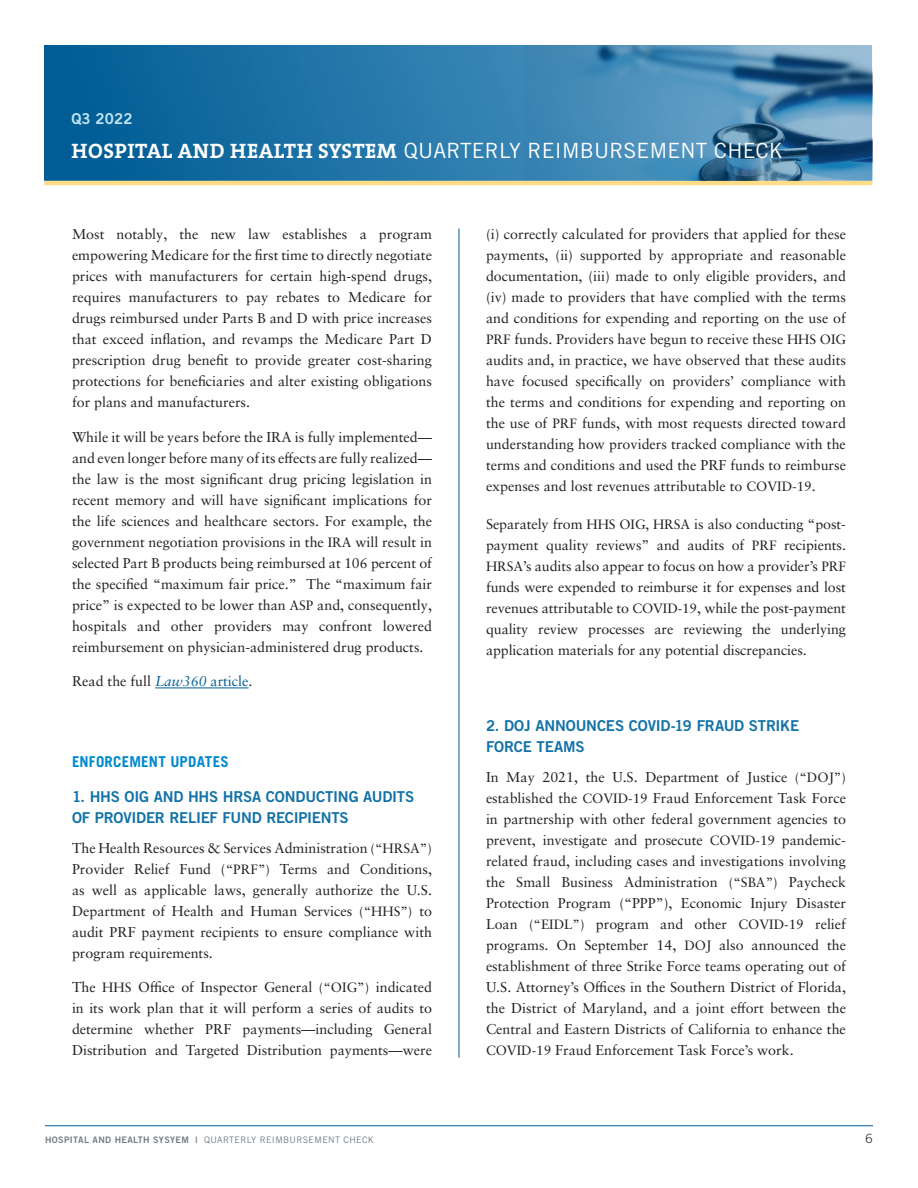
<style>
.page{position:relative;width:918px;height:1188px;background:#fff}
.page>*{position:absolute;margin:0;border:0;box-sizing:border-box;transform-origin:0 0}
.t1{font:21px "Trade Gothic LT Pro";letter-spacing:.01em;color:#fff}
.HED_1__TG_B2_11{font:15px/21px "Trade Gothic LT Pro Bd 2";letter-spacing:-.015em;color:#1272a7}
.HED_1__TG_B2_11-2{font:700 15px "Trade Gothic LT Pro";letter-spacing:.015em;color:#0089cf}
.t2{font:15px "Trade Gothic LT Pro Bd 2";letter-spacing:.01em;color:#c2e5f5}
.LIST_1__S_9{font:14.25px/21px "Sabon LT Pro";color:#231f20;text-align:justify}
.t3{font:12.75px "Trade Gothic LT Pro";color:#3e3e3f}
.t4{font:9px "Trade Gothic LT Pro";letter-spacing:.04em;color:#717d83}
.s1{font-family:"The Serif B W7";font-weight:700}
.s2{font-size:13.5px}
.s3{font-style:italic;color:#005d95}
.s4{color:#005d95}
.s5{font-family:"Trade Gothic LT Pro Bd 2"}
</style>
<div class="page">
<hr style="left:44px;top:181px;width:828px;height:4px;background:#ffdc86">
<svg style="left:44px;top:45px;width:480px;height:136px;background:#1a6fa3"></svg>
<img style="left:524px;top:45px;width:349px;height:136px">
<hr style="left:45px;top:1125px;width:828px;height:1px;background:#005d95">
<hr style="left:459px;top:229px;width:1px;height:829px;background:#005d95">
<hr style="left:155px;top:688px;width:94px;height:1px;background:#005d95">
<p class="t2" style="left:71px;top:109px;width:63px">Q3 2022</p>
<h1 class="t1" style="left:72px;top:138px;width:713px"><span class="s1">HOSPITAL AND HEALTH SYSTEM</span> QUARTERLY REIMBURSEMENT CHECK</h1>
<p class="LIST_1__S_9" style="left:72px;top:224px;width:362px">Most notably, the new law establishes a program empowering Medicare for the first time to directly negotiate prices with manufacturers for certain high-spend drugs, requires manufacturers to pay rebates to Medicare for drugs reimbursed under Parts B and D with price increases that exceed inflation, and revamps the Medicare Part D prescription drug benefit to provide greater cost-sharing protections for beneficiaries and alter existing obligations for plans and manufacturers.</p>
<p class="LIST_1__S_9" style="left:72px;top:426px;width:362px">While it will be years before the IRA is fully implemented— and even longer before many of its effects are fully realized— the law is the most significant drug pricing legislation in recent memory and will have significant implications for the life sciences and healthcare sectors. For example, the government negotiation provisions in the <span class="s2">IRA</span> will result in selected Part B products being reimbursed at 106 percent of the specified “maximum fair price.” The “maximum fair price” is expected to be lower than <span class="s2">ASP</span> and, consequently, hospitals and other providers may confront lowered reimbursement on physician-administered drug products.</p>
<p class="LIST_1__S_9" style="left:72px;top:671px;width:182px">Read the full <span class="s3">Law360</span> <span class="s4">article</span>.</p>
<p class="HED_1__TG_B2_11-2" style="left:72px;top:753px;width:158px">ENFORCEMENT UPDATES</p>
<p class="HED_1__TG_B2_11" style="left:72px;top:786px;width:344px">1. HHS OIG AND HHS HRSA CONDUCTING AUDITS<br>OF PROVIDER RELIEF FUND RECIPIENTS</p>
<p class="LIST_1__S_9" style="left:72px;top:837px;width:362px">The Health Resources &amp; Services Administration <span class="s2">(“HRSA”)<br></span>Provider Relief Fund (<span class="s2">“PRF”)</span> Terms and Conditions, as well as applicable laws, generally authorize the U.S.<br>Department of Health and Human Services <span class="s2">(“HHS”)</span> to audit PRF payment recipients to ensure compliance with program requirements.</p>
<p class="LIST_1__S_9" style="left:72px;top:977px;width:362px">The <span class="s2">HHS</span> Office of Inspector General <span class="s2">(“OIG”)</span> indicated in its work plan that it will perform a series of audits to determine whether PRF payments—including General Distribution and Targeted Distribution payments—were</p>
<p class="LIST_1__S_9" style="left:486px;top:224px;width:362px">(i) correctly calculated for providers that applied for these payments, (ii) supported by appropriate and reasonable documentation, (iii) made to only eligible providers, and (iv) made to providers that have complied with the terms and conditions for expending and reporting on the use of <span class="s2">PRF</span> funds. Providers have begun to receive these <span class="s2">HHS OIG </span>audits and, in practice, we have observed that these audits have focused specifically on providers’ compliance with the terms and conditions for expending and reporting on the use of <span class="s2">PRF</span> funds, with most requests directed toward understanding how providers tracked compliance with the terms and conditions and used the PRF funds to reimburse expenses and lost revenues attributable to <span class="s2">COVID-19</span>.</p>
<p class="LIST_1__S_9" style="left:486px;top:514px;width:362px">Separately from <span class="s2">HHS OIG, HRSA</span> is also conducting “post&shy;payment quality reviews” and audits of <span class="s2">PRF</span> recipients.<br><span class="s2">HRSA</span>’s audits also appear to focus on how a provider’s <span class="s2">PRF </span>funds were expended to reimburse it for expenses and lost revenues attributable to <span class="s2">COVID-19</span>, while the post-payment quality review processes are reviewing the underlying application materials for any potential discrepancies.</p>
<p class="HED_1__TG_B2_11" style="left:486px;top:715px;width:315px">2. DOJ ANNOUNCES COVID-19 FRAUD STRIKE<br>FORCE TEAMS</p>
<p class="LIST_1__S_9" style="left:486px;top:767px;width:362px">In May 2021, the U.S. Department of Justice <span class="s2">(“DOJ”) </span>established the <span class="s2">COVID-19</span> Fraud Enforcement Task Force in partnership with other federal government agencies to prevent, investigate and prosecute <span class="s2">COVID-19</span> pandemic&shy;related fraud, including cases and investigations involving the Small Business Administration <span class="s2">(“SBA”)</span> Paycheck Protection Program (“PPP”), Economic Injury Disaster Loan <span class="s2">(“EIDL”)</span> program and other <span class="s2">COVID-19</span> relief programs. On September 14, <span class="s2">DOJ</span> also announced the establishment of three Strike Force teams operating out of U.S. Attorney’s Offices in the Southern District of Florida, the District of Maryland, and a joint effort between the Central and Eastern Districts of California to enhance the <span class="s2">COVID-19</span> Fraud Enforcement Task Force’s work.</p>
<p class="t4" style="left:45px;top:1134px;width:330px"><span class="s5">HOSPITAL AND HEALTH SYSYEM |</span> QUARTERLY REIMBURSEMENT CHECK</p>
<p class="t3" style="left:865px;top:1131px;width:9px">6</p>
</div>
